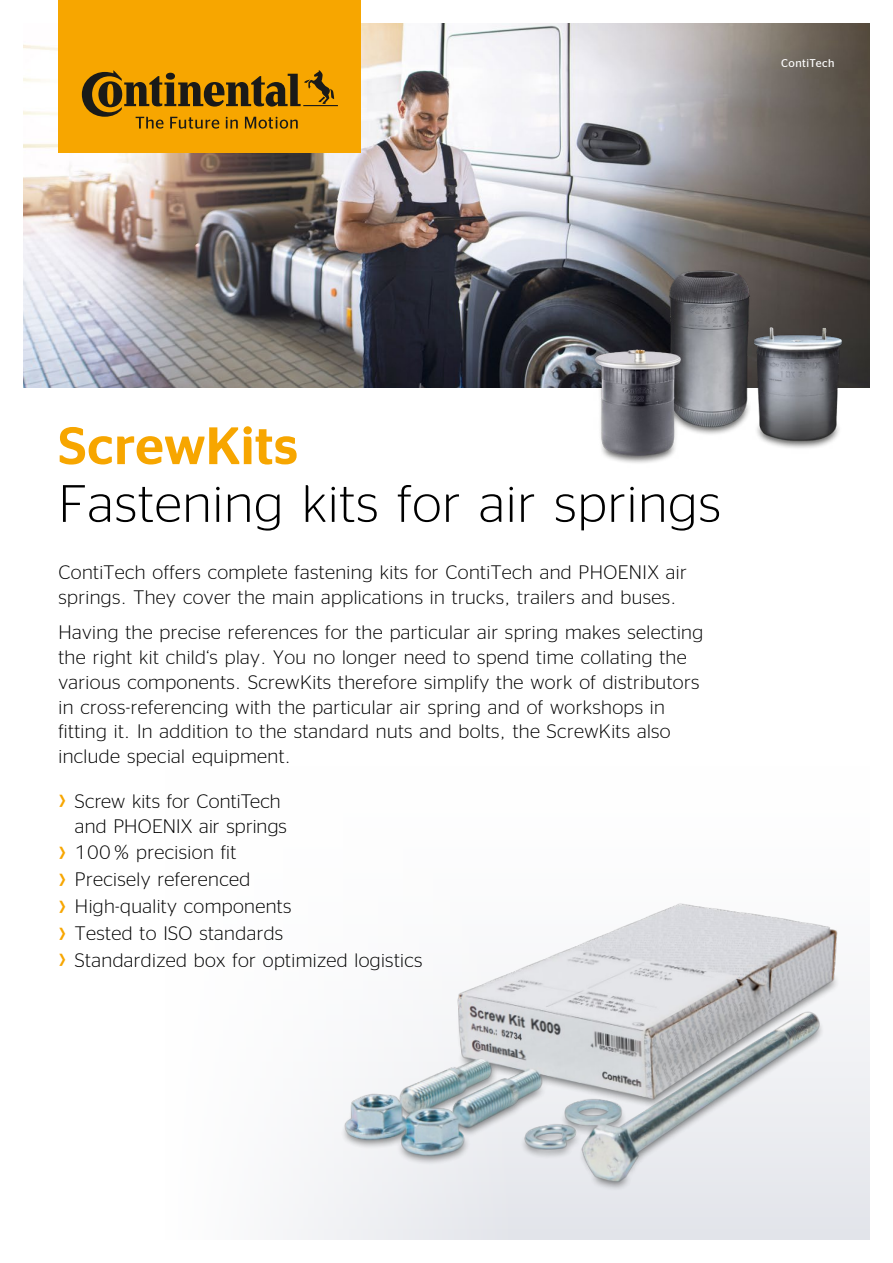
<style>
.page{position:relative;width:893px;height:1263px;background:#fff}
.page>*{position:absolute;margin:0;border:0;box-sizing:border-box;transform-origin:0 0}
.t1{font:300 52.5px "Continental Stag Sans LCG";letter-spacing:.02em;color:#000}
.t2{font:500 52.5px "Continental Stag Sans LCG";letter-spacing:.005em;color:#f7a600}
.t3{font:300 19.5px/24.8px "Continental Stag Sans LCG";letter-spacing:.02em;color:#000}
.t4{font:11.25px "Continental Stag Sans LCG";letter-spacing:.04em;color:#fff}
</style>
<div class="page">
<div style="left:23px;top:758px;width:847px;height:481px;background:linear-gradient(to bottom,#fff,#e5e6ec)"></div>
<div style="left:23px;top:735px;width:494px;height:513px;background:#fff"></div>
<img style="left:23px;top:23px;width:847px;height:364px">
<div style="left:58px;top:0;width:303px;height:152px;background:#f7a600"></div>
<svg style="left:82px;top:70px;width:256px;height:59px"></svg>
<img style="left:560px;top:238px;width:310px;height:225px">
<img style="left:309px;top:884px;width:544px;height:341px">
<p class="t4" style="left:781px;top:55px;width:55px">ContiTech</p>
<h1 class="t2" style="left:58px;top:408px;width:241px">ScrewKits</h1>
<h1 class="t1" style="left:58px;top:468px;width:664px">Fastening kits for air springs</h1>
<p class="t3" style="left:58px;top:558px;width:630px">ContiTech offers complete fastening kits for ContiTech and PHOENIX air springs. They cover the main applications in trucks, trailers and buses.</p>
<p class="t3" style="left:58px;top:619px;width:646px">Having the precise references for the particular air spring makes selecting the right kit child‘s play. You no longer need to spend time collating the various components. ScrewKits therefore simplify the work of distributors in cross-referencing with the particular air spring and of workshops in fitting it. In addition to the standard nuts and bolts, the ScrewKits also include special equipment.</p>
<p class="t3" style="left:75px;top:787px;width:213px">Screw kits for ContiTech and PHOENIX air springs</p>
<p class="t3" style="left:75px;top:838px;width:349px;line-height:26.8px">100 % precision fit<br>Precisely referenced<br>High-quality components<br>Tested to ISO standards<br>Standardized box for optimized logistics</p>
</div>
